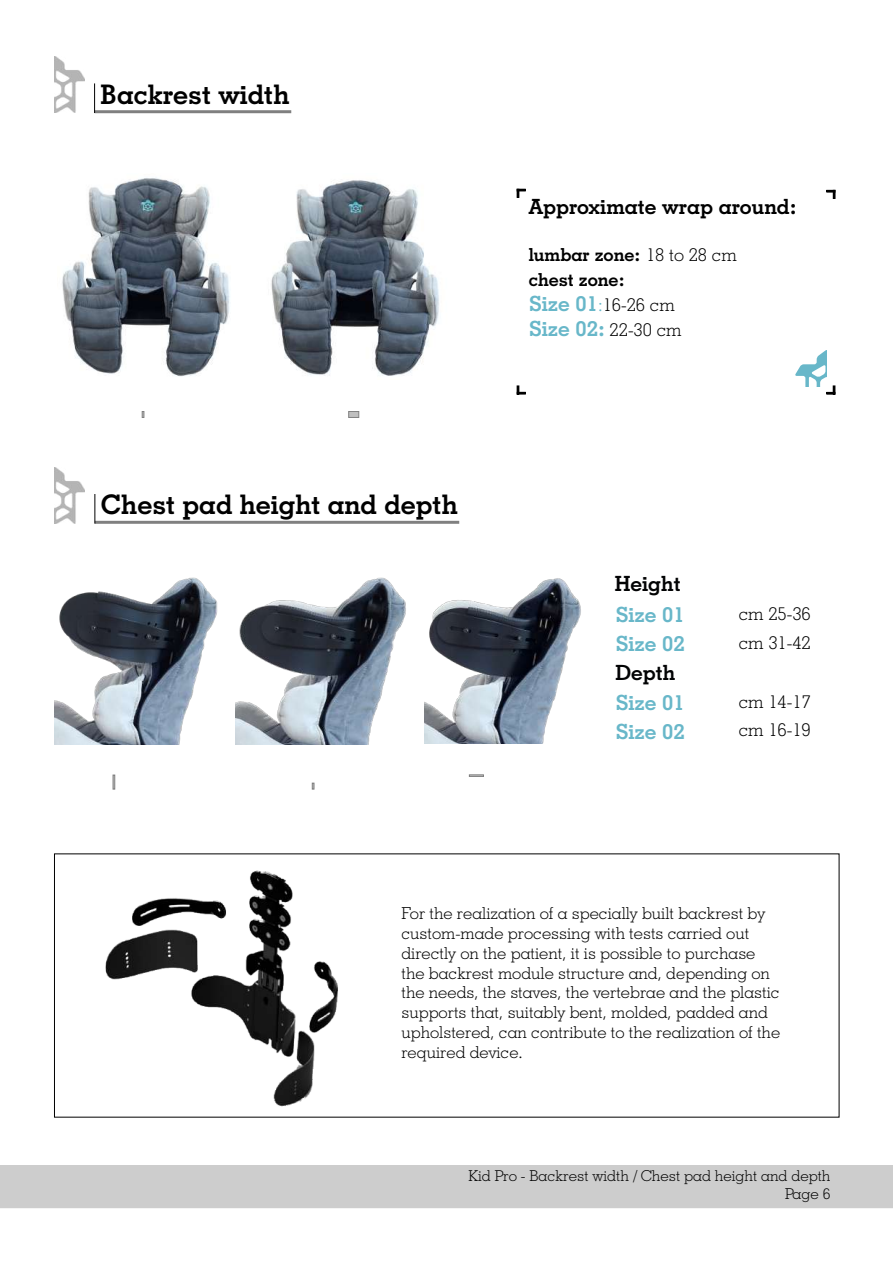
<style>
.page{position:relative;width:893px;height:1263px;background:#fff}
.page>*{position:absolute;margin:0;border:0;box-sizing:border-box;transform-origin:0 0}
.t1{font:700 27px "Geometric Slab 703 BT";color:#000}
.t2{font:700 21px/28.8px "Geometric Slab 703 BT";color:#68b7c9}
.t3{font:700 21px "Geometric Slab 703 BT";color:#000}
.t4{font:700 21px "Geometric Slab 703 BT";color:#020304}
.t5{font:700 18px/25.2px "Geometric Slab 703 BT";color:#000}
.t6{font:300 18px/28.8px "Geometric Slab 703 BT";color:#000}
.t7{font:300 16.5px/19.8px "Geometric Slab 703 BT";color:#000}
.t8{font:300 15px/18px "Geometric Slab 703 BT";color:#000;text-align:right}
.s1{font-weight:300}
.s2{font-size:21px;color:#68b7c9}
.s3{font-weight:300;color:#68b7c9}
.s4{font-weight:300;font-size:18px;color:#000}
</style>
<div class="page">
<div style="left:0;top:1165px;width:893px;height:43px;background:#cdcdcd"></div>
<img style="left:54px;top:468px;width:31px;height:55px">
<hr style="left:95px;top:494px;width:1px;height:30px;background:#000">
<svg style="left:312px;top:783px;width:2px;height:6px"></svg>
<svg style="left:113px;top:775px;width:2px;height:14px"></svg>
<svg style="left:469px;top:775px;width:15px;height:2px"></svg>
<img style="left:424px;top:578px;width:157px;height:166px">
<img style="left:236px;top:577px;width:170px;height:167px">
<img style="left:55px;top:577px;width:163px;height:167px">
<img style="left:105px;top:870px;width:233px;height:237px">
<img style="left:54px;top:57px;width:30px;height:56px">
<hr style="left:94px;top:83px;width:1px;height:30px;background:#000">
<svg style="left:142px;top:411px;width:2px;height:7px"></svg>
<svg style="left:517px;top:386px;width:8px;height:8px"></svg>
<svg style="left:517px;top:189px;width:8px;height:9px"></svg>
<svg style="left:827px;top:190px;width:8px;height:9px"></svg>
<svg style="left:795px;top:350px;width:40px;height:44px"></svg>
<svg style="left:348px;top:411px;width:11px;height:7px"></svg>
<img style="left:62px;top:178px;width:168px;height:199px">
<img style="left:271px;top:180px;width:168px;height:196px">
<h1 class="t1" style="left:101px;top:78px;width:190px">Backrest width</h1>
<h1 class="t1" style="left:101px;top:488px;width:358px">Chest pad height and depth</h1>
<p class="t3" style="left:529px;top:194px;width:269px">Approximate wrap around:</p>
<p class="t5" style="left:529px;top:241px;width:210px">lumbar zone: <span class="s1">18 to 28 cm </span>chest zone:<br><span class="s2">Size 01</span><span class="s3">:</span><span class="s1">16-26 cm</span></p>
<p class="t2" style="left:529px;top:314px;width:155px">Size 02: <span class="s4">22-30 cm</span></p>
<p class="t4" style="left:615px;top:570px;width:68px">Height</p>
<p class="t2" style="left:615px;top:600px;width:71px">Size 01<br>Size 02</p>
<p class="t6" style="left:739px;top:599px;width:74px">cm 25-36 cm 31-42</p>
<p class="t4" style="left:615px;top:660px;width:61px">Depth</p>
<p class="t2" style="left:615px;top:688px;width:71px">Size 01<br>Size 02</p>
<p class="t6" style="left:739px;top:687px;width:74px">cm 14-17 cm 16-19</p>
<p class="t7" style="left:401px;top:903px;width:380px">For the realization of a specially built backrest by custom-made processing with tests carried out directly on the patient, it is possible to purchase the backrest module structure and, depending on the needs, the staves, the vertebrae and the plastic supports that, suitably bent, molded, padded and upholstered, can contribute to the realization of the required device.</p>
<p class="t8" style="left:469px;top:1167px;width:363px">Kid Pro - Backrest width / Chest pad height and depth<br>Page 6</p>
</div>
